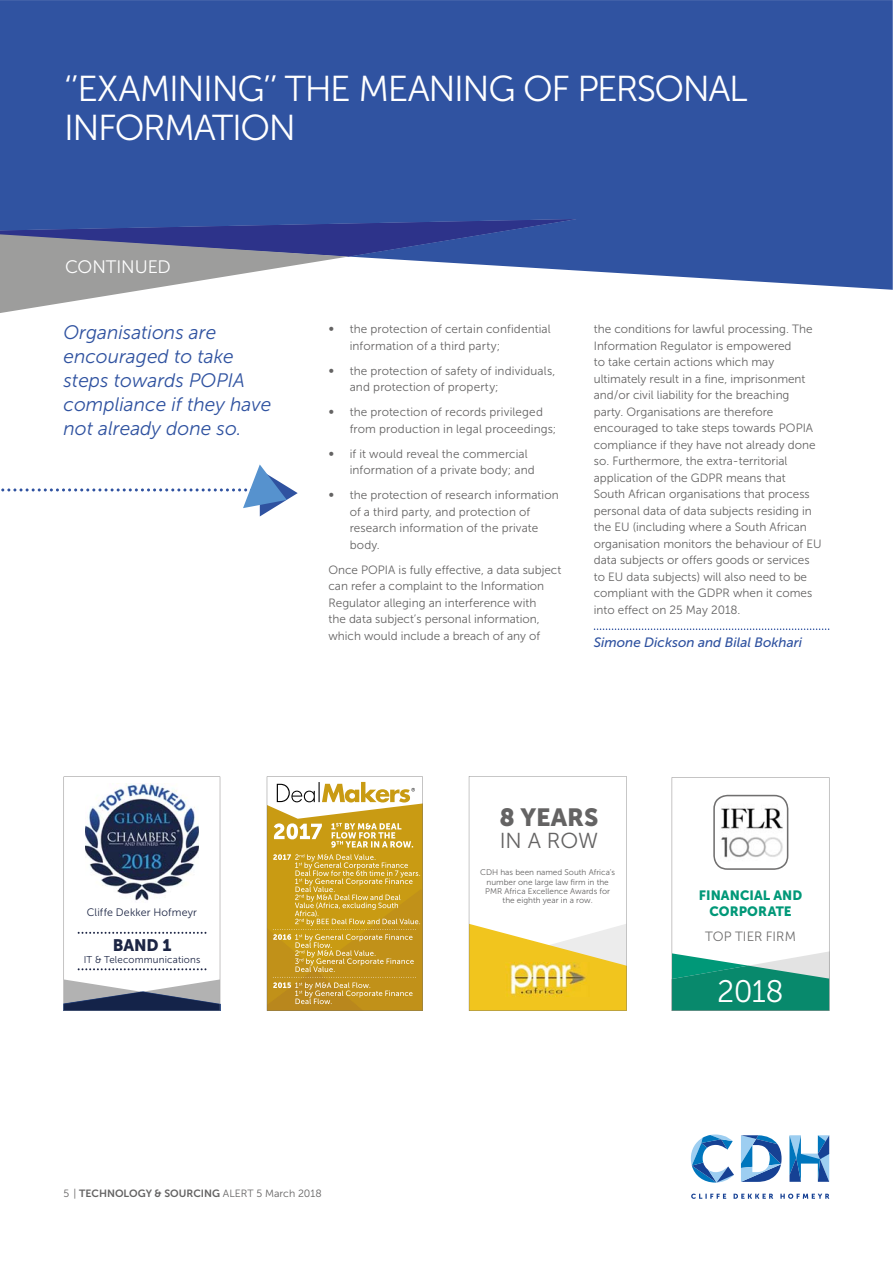
<style>
.page{position:relative;width:893px;height:1263px;background:#fff}
.page>*{position:absolute;margin:0;border:0;box-sizing:border-box;transform-origin:0 0}
.t1{font:36px/39px "Museo Sans 300";letter-spacing:-.04em;color:#fff}
.t2{font:31.05px "Museo Sans 300";color:#fff}
.t3{font:24.75px "Museo Sans 900";color:#646363}
.t4{font:21.6px "Museo Sans 300";color:#646363}
.t5{font:italic 19.5px/24px "Museo Sans 300";color:#2f52a0}
.t6{font:18px "Museo Sans 300";letter-spacing:-.005em;color:#fff}
.t7{font:16.5px "Museo Sans 900";color:#1c2544}
.t8{font:italic 13.5px "Museo Sans 500";color:#2f52a0}
.t9{font:13.5px/16px "Museo Sans 900";letter-spacing:.005em;color:#009878;text-align:center}
.t10{font:13.5px "Museo Sans 300";letter-spacing:.005em;color:#706f6f}
.t11{font:12px/16.5px "Museo Sans 300";color:#646363}
.t12{font:10.8px "Museo Sans 300";letter-spacing:.015em;color:#1c2544}
.t13{font:10.5px "Museo Sans 700";color:#646363}
.t14{font:9.9px "Museo Sans 300";letter-spacing:.02em;color:#1c2544}
.t15{font:8.25px/9.3px "Museo Sans 300";color:#646363;text-align:center}
.s1{font-family:"Museo Sans 300"}
</style>
<div class="page">
<div style="left:0;top:0;width:892px;height:290px;background:#3053a1"></div>
<svg style="left:0;top:217px;width:576px;height:96px"></svg>
<svg style="left:691px;top:1194px;width:138px;height:5px"></svg>
<svg style="left:789px;top:1135px;width:40px;height:47px"></svg>
<svg style="left:691px;top:1135px;width:43px;height:48px"></svg>
<svg style="left:741px;top:1135px;width:40px;height:47px"></svg>
<svg style="left:593px;top:628px;width:236px;height:2px"></svg>
<svg style="left:1px;top:464px;width:297px;height:52px"></svg>
<svg style="left:671px;top:777px;width:158px;height:234px"></svg>
<svg style="left:64px;top:777px;width:156px;height:234px"></svg>
<svg style="left:469px;top:776px;width:157px;height:235px"></svg>
<img style="left:506px;top:962px;width:83px;height:35px">
<svg style="left:267px;top:777px;width:156px;height:234px;background:#d0ab47"></svg>
<h1 class="t1" style="left:64px;top:73px;width:685px">‘’EXAMINING’’ THE MEANING OF PERSONAL<br>INFORMATION</h1>
<h3 class="t6" style="left:65px;top:260px;width:107px">CONTINUED</h3>
<h3 class="t5" style="left:63px;top:322px;width:209px">Organisations are encouraged to take steps towards POPIA compliance if they have not already done so.</h3>
<p class="t11" style="left:328px;top:322px;width:7px">∞</p>
<p class="t11" style="left:350px;top:322px;width:202px">the protection of certain confidential information of a third party;</p>
<p class="t11" style="left:328px;top:364px;width:7px">∞</p>
<p class="t11" style="left:350px;top:364px;width:207px">the protection of safety of individuals, and protection of property;</p>
<p class="t11" style="left:328px;top:405px;width:7px">∞</p>
<p class="t11" style="left:350px;top:405px;width:208px">the protection of records privileged from production in legal proceedings;</p>
<p class="t11" style="left:328px;top:447px;width:7px">∞</p>
<p class="t11" style="left:350px;top:447px;width:186px">if it would reveal the commercial information of a private body; and</p>
<p class="t11" style="left:328px;top:488px;width:7px">∞</p>
<p class="t11" style="left:350px;top:488px;width:210px">the protection of research information of a third party, and protection of research information of the private body.</p>
<p class="t11" style="left:328px;top:563px;width:234px">Once POPIA is fully effective, a data subject can refer a complaint to the Information Regulator alleging an interference with<br>the data subject’s personal information, which would include a breach of any of</p>
<p class="t11" style="left:593px;top:322px;width:229px">the conditions for lawful processing. The Information Regulator is empowered<br>to take certain actions which may ultimately result in a fine, imprisonment and/or civil liability for the breaching party. Organisations are therefore encouraged to take steps towards POPIA compliance if they have not already done so. Furthermore, the extra-territorial application of the GDPR means that<br>South African organisations that process personal data of data subjects residing in the EU (including where a South African organisation monitors the behaviour of EU data subjects or offers goods or services to EU data subjects) will also need to be compliant with the GDPR when it comes into effect on 25 May 2018.</p>
<p class="t8" style="left:593px;top:637px;width:210px">Simone Dickson and Bilal Bokhari</p>
<p class="t12" style="left:87px;top:908px;width:112px">Cliffe Dekker Hofmeyr</p>
<h3 class="t7" style="left:113px;top:939px;width:60px">BAND 1</h3>
<p class="t14" style="left:84px;top:956px;width:118px">IT &amp; Telecommunications</p>
<h3 class="t3" style="left:499px;top:809px;width:101px">8 YEARS</h3>
<h3 class="t4" style="left:499px;top:833px;width:100px">IN A ROW</h3>
<p class="t15" style="left:480px;top:869px;width:137px">CDH has been named South Africa’s number one large law firm in the<br>PMR Africa Excellence Awards for the eighth year in a row.</p>
<p class="t9" style="left:698px;top:888px;width:105px">FINANCIAL AND<br>CORPORATE</p>
<p class="t10" style="left:705px;top:931px;width:92px">TOP TIER FIRM</p>
<h2 class="t2" style="left:717px;top:980px;width:68px">2018</h2>
<p class="t13" style="left:64px;top:1189px;width:260px"><span class="s1">5 |</span> TECHNOLOGY &amp; SOURCING <span class="s1">ALERT 5 March 2018</span></p>
</div>
